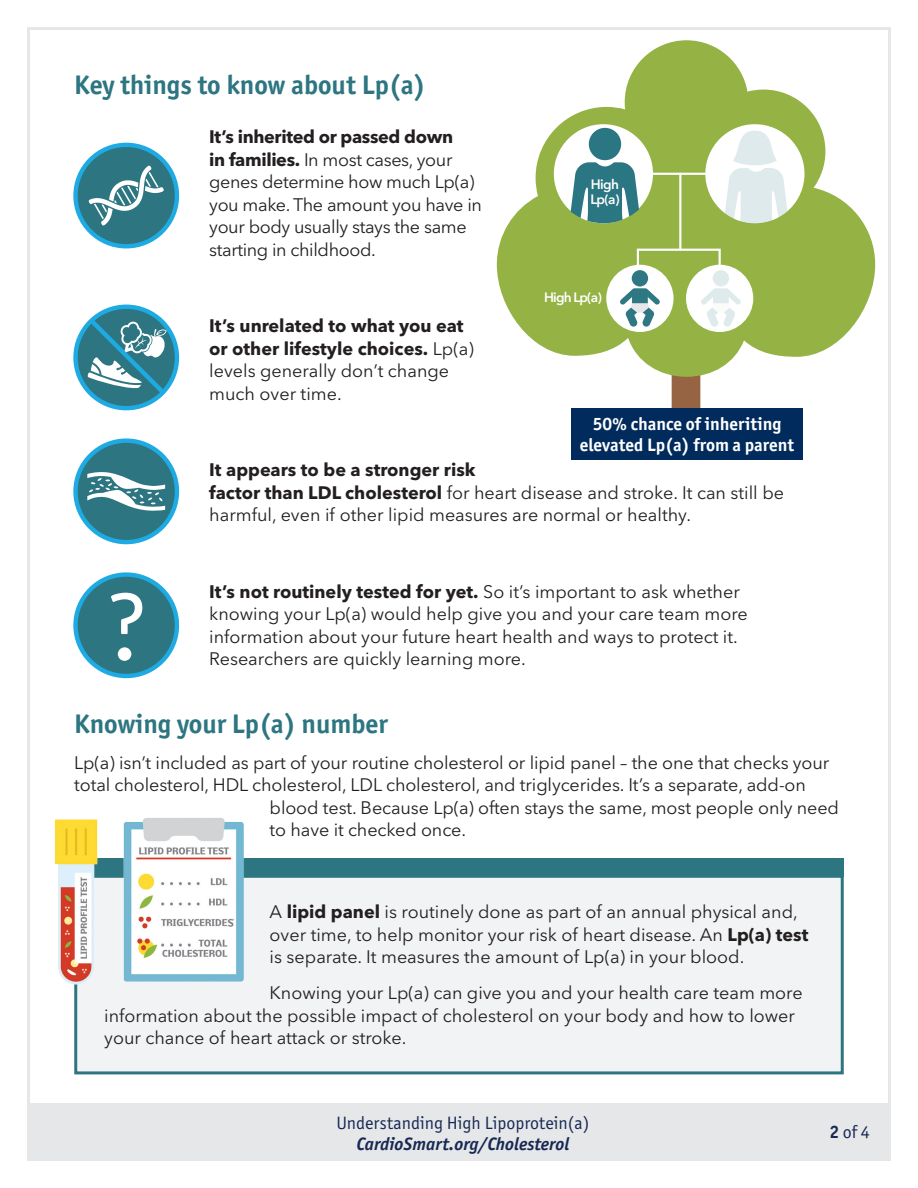
<style>
.page{position:relative;width:918px;height:1188px;background:#fff}
.page>*{position:absolute;margin:0;border:0;box-sizing:border-box;transform-origin:0 0}
.Body_Copy{font:96.15px "Officina Sans ITC Pro";color:#fff}
.Subhead_1{font:700 27px "Officina Sans ITC Std";color:#2d7681}
.Body_Copy-2{font:18px/22.5px "Avenir Next World";color:#231f20}
.Body_Copy-3{font:18px/22.5px "Avenir Next World";letter-spacing:-.02em;color:#231f20}
.Body_Copy-4{font:700 18px/22.5px "Avenir Next World";color:#231f20}
.Subhead_1_Teal{font:700 18px/21px "Officina Sans ITC Pro";color:#fff;text-align:center}
.t1{font:18px "Officina Sans ITC Std";color:#172953}
.t2{font:italic 700 18px "Officina Sans ITC Std";color:#172953}
.Body_Copy-5{font:600 13.5px/15px "Avenir Next World";letter-spacing:-.055em;color:#fff}
.s1{font-weight:700}
.s2{font-weight:400}
</style>
<div class="page">
<div style="left:28px;top:1103px;width:860px;height:58px;background:#e6e7e9"></div>
<div style="left:76px;top:876px;width:766px;height:197px;background:#f2f3f4"></div>
<div style="left:74px;top:875px;width:770px;height:199px;border:3px solid #2d7681"></div>
<div style="left:74px;top:858px;width:770px;height:19px;background:#2d7681"></div>
<svg style="left:76px;top:145px;width:101px;height:101px;background:#2b7c8d"></svg>
<div style="left:73px;top:143px;width:106px;height:105px;border:4px solid #1eaae2;border-radius:50%"></div>
<svg style="left:88px;top:165px;width:76px;height:61px;background:#569099"></svg>
<svg style="left:76px;top:307px;width:101px;height:101px"></svg>
<div style="left:73px;top:305px;width:106px;height:105px;border:4px solid #1eaae2;border-radius:50%"></div>
<svg style="left:87px;top:316px;width:81px;height:81px"></svg>
<div style="left:76px;top:441px;width:101px;height:101px;background:#2d7681;border-radius:50%"></div>
<div style="left:73px;top:438px;width:106px;height:106px;border:4px solid #1eaae2;border-radius:50%"></div>
<svg style="left:87px;top:472px;width:78px;height:39px"></svg>
<div style="left:76px;top:575px;width:101px;height:101px;background:#2d7681;border-radius:50%"></div>
<div style="left:73px;top:572px;width:106px;height:106px;border:4px solid #1eaae2;border-radius:50%"></div>
<img style="left:54px;top:818px;width:195px;height:173px">
<svg style="left:228px;top:918px;width:5px;height:10px"></svg>
<svg style="left:497px;top:40px;width:378px;height:317px;fill:#95b344"></svg>
<div style="left:554px;top:124px;width:99px;height:99px;background:#fff;border-radius:50%"></div>
<div style="left:589px;top:128px;width:32px;height:32px;background:#2a7682;border-radius:50%"></div>
<div style="left:705px;top:124px;width:100px;height:99px;background:#fff;border-radius:50%"></div>
<svg style="left:571px;top:131px;width:216px;height:277px"></svg>
<div style="left:571px;top:408px;width:232px;height:51px;background:#002b5c"></div>
<p class="Subhead_1" style="left:74px;top:68px;width:353px">Key things to know about Lp(a)</p>
<p class="Body_Copy-3" style="left:209px;top:126px;width:274px"><span class="s1">It’s inherited or passed down<br>in families.</span> In most cases, your genes determine how much Lp(a) you make. The amount you have in your body usually stays the same starting in childhood.</p>
<p class="Body_Copy-4" style="left:209px;top:315px;width:266px">It’s unrelated to what you eat or other lifestyle choices. <span class="s2">Lp(a) levels generally don’t change much over time.</span></p>
<p class="Body_Copy-5" style="left:590px;top:177px;width:31px">High<br>Lp(a)</p>
<p class="Body_Copy-5" style="left:544px;top:290px;width:59px">High Lp(a)</p>
<p class="Subhead_1_Teal" style="left:580px;top:413px;width:216px">50% chance of inheriting elevated Lp(a) from a parent</p>
<p class="Body_Copy" style="left:107px;top:571px;width:42px">?</p>
<p class="Body_Copy-2" style="left:209px;top:459px;width:576px"><span class="s1">It appears to be a stronger risk<br>factor than LDL cholesterol</span> for heart disease and stroke. It can still be harmful, even if other lipid measures are normal or healthy.</p>
<p class="Body_Copy-2" style="left:209px;top:580px;width:540px"><span class="s1">It’s not routinely tested for yet.</span> So it’s important to ask whether knowing your Lp(a) would help give you and your care team more information about your future heart health and ways to protect it.<br>Researchers are quickly learning more.</p>
<p class="Subhead_1" style="left:74px;top:707px;width:315px">Knowing your Lp(a) number</p>
<p class="Body_Copy-2" style="left:74px;top:751px;width:757px">Lp(a) isn’t included as part of your routine cholesterol or lipid panel – the one that checks your</p>
<p class="Body_Copy-2" style="left:74px;top:774px;width:733px">total cholesterol, HDL cholesterol, LDL cholesterol, and triglycerides. It’s a separate, add-on</p>
<p class="Body_Copy-2" style="left:270px;top:796px;width:571px">blood test. Because Lp(a) often stays the same, most people only need</p>
<p class="Body_Copy-2" style="left:270px;top:819px;width:198px">to have it checked once.</p>
<p class="Body_Copy-2" style="left:270px;top:901px;width:540px">A <span class="s1">lipid panel</span> is routinely done as part of an annual physical and, over time, to help monitor your risk of heart disease. An <span class="s1">Lp(a) test </span>is separate. It measures the amount of Lp(a) in your blood.</p>
<p class="Body_Copy-2" style="left:104px;top:982px;width:700px;text-indent:165px">Knowing your Lp(a) can give you and your health care team more information about the possible impact of cholesterol on your body and how to lower your chance of heart attack or stroke.</p>
<p class="t1" style="left:337px;top:1112px;width:254px">Understanding High Lipoprotein(a)</p>
<p class="t2" style="left:356px;top:1133px;width:214px">CardioSmart.org/Cholesterol</p>
<p class="t1" style="left:830px;top:1122px;width:42px"><span class="s1">2</span> of 4</p>
</div>
